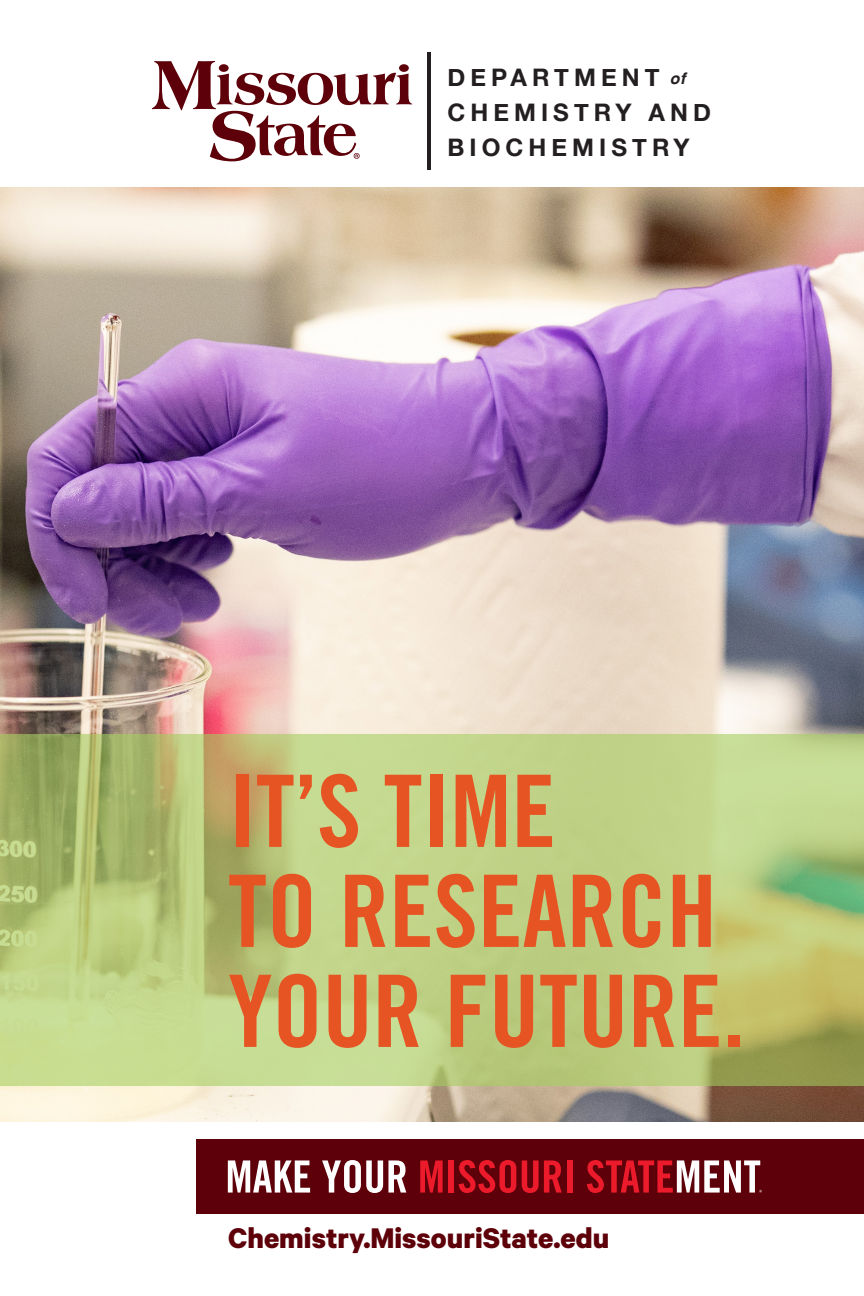
<style>
.page{position:relative;width:864px;height:1296px;background:#fff}
.page>*{position:absolute;margin:0;border:0;box-sizing:border-box;transform-origin:0 0}
.t1{font:100px/100px "Trade Gothic LT Pro Bd Cn 20";color:#e75424}
.t2{font:700 32px "Calibre";color:#5e0009}
.t3{font:700 24.2px/35px "Helvetica Neue";letter-spacing:.21em;color:#231f20}
.s1{font-family:"Helvetica";font-style:italic;font-size:15.8px}
</style>
<div class="page">
<img style="left:0;top:187px;width:864px;height:935px">
<svg style="left:0;top:735px;width:864px;height:351px;background:#baca7f"></svg>
<svg style="left:152px;top:61px;width:260px;height:100px"></svg>
<hr style="left:428px;top:53px;width:3px;height:117px;background:#231f20">
<div style="left:196px;top:1139px;width:668px;height:75px;background:#5e0009"></div>
<svg style="left:228px;top:1160px;width:82px;height:33px"></svg>
<svg style="left:322px;top:1160px;width:84px;height:33px"></svg>
<svg style="left:420px;top:1160px;width:23px;height:33px"></svg>
<div style="left:448px;top:1160px;width:6px;height:33px;background:#ec1b2b"></div>
<svg style="left:459px;top:1160px;width:57px;height:33px"></svg>
<svg style="left:522px;top:1160px;width:40px;height:33px"></svg>
<div style="left:567px;top:1160px;width:5px;height:33px;background:#ec1b2b"></div>
<svg style="left:587px;top:1160px;width:175px;height:33px"></svg>
<p class="t3" style="left:447px;top:61px;width:265px">DEPARTMENT <span class="s1">of<br></span>CHEMISTRY AND<br>BIOCHEMISTRY</p>
<p class="t1" style="left:228px;top:761px;width:518px">IT’S TIME<br>TO RESEARCH<br>YOUR FUTURE.</p>
<p class="t2" style="left:228px;top:1218px;width:383px">Chemistry.MissouriState.edu</p>
</div>
